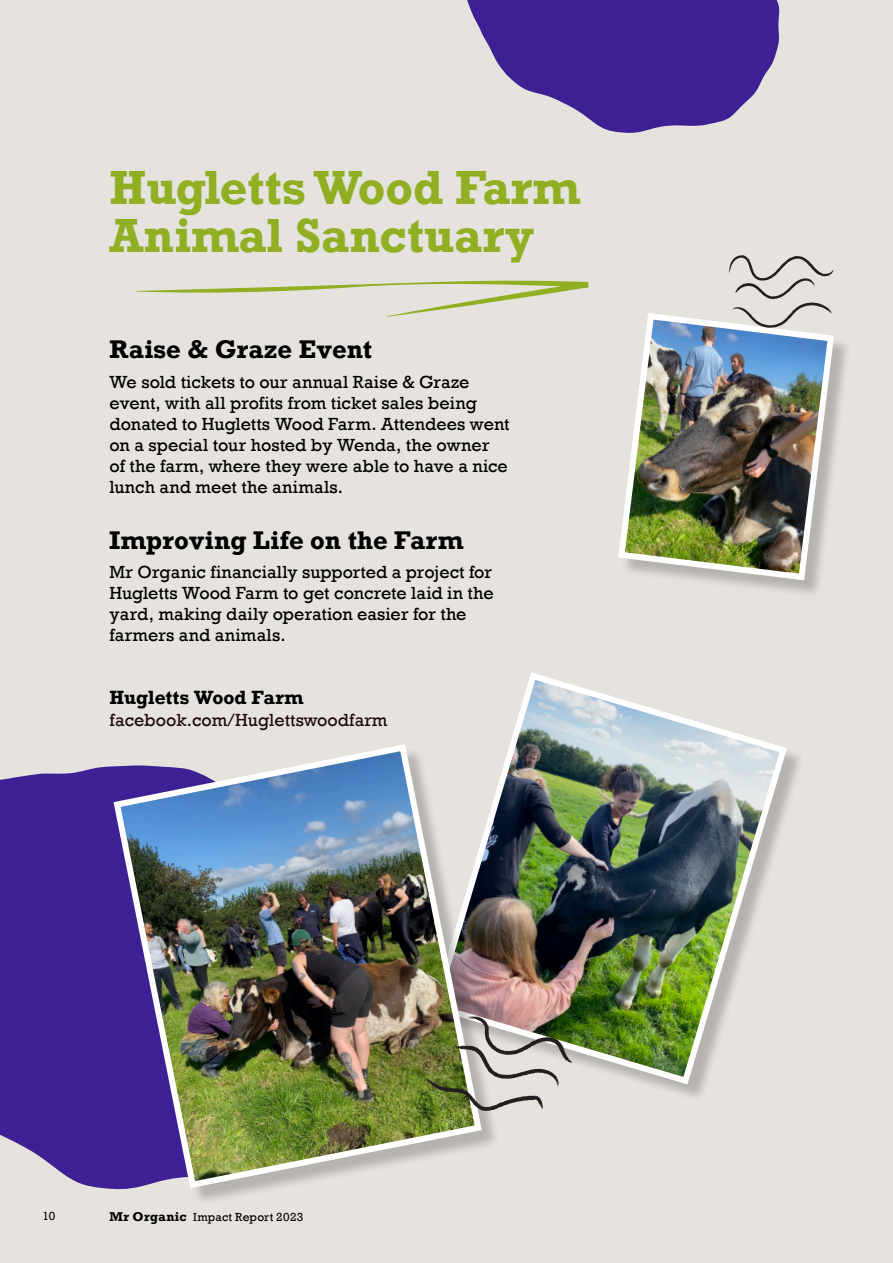
<style>
.page{position:relative;width:893px;height:1263px;background:#e6e3de}
.page>*{position:absolute;margin:0;border:0;box-sizing:border-box;transform-origin:0 0}
.t1{font:700 45px/48px "Rockwell";color:#90af23}
.Subheads_Para{font:700 24px "Rockwell";letter-spacing:.005em;color:#000}
.t2{font:18px/21px "Rockwell";color:#000}
.t3{font:18px "Rockwell";color:#1e090b}
.t4{font:700 18px "Rockwell";letter-spacing:-.005em;color:#000}
.t5{font:12px "Rockwell";letter-spacing:.02em;color:#000}
.s1{font-weight:700}
</style>
<div class="page">
<svg style="left:0;top:766px;width:110px;height:423px;background:#4a3099"></svg>
<svg style="left:467px;top:0;width:313px;height:133px"></svg>
<img style="left:500px;top:672px;width:291px;height:416px">
<div style="left:621px;top:316px;width:231px;height:282px;background:#231f20;opacity:.25"></div>
<img style="left:618px;top:313px;width:219px;height:271px">
<svg style="left:135px;top:280px;width:454px;height:37px"></svg>
<div style="left:117px;top:747px;width:383px;height:459px;background:#231f20;opacity:.25"></div>
<img style="left:110px;top:744px;width:375px;height:448px">
<img style="left:425px;top:1016px;width:147px;height:95px">
<svg style="left:729px;top:255px;width:104px;height:73px"></svg>
<p class="t1" style="left:109px;top:163px;width:473px">Hugletts Wood Farm<br>Animal Sanctuary</p>
<p class="Subheads_Para" style="left:109px;top:334px;width:264px">Raise &amp; Graze Event</p>
<p class="t2" style="left:109px;top:372px;width:402px">We sold tickets to our annual Raise &amp; Graze event, with all profits from ticket sales being donated to Hugletts Wood Farm. Attendees went on a special tour hosted by Wenda, the owner<br>of the farm, where they were able to have a nice lunch and meet the animals.</p>
<p class="Subheads_Para" style="left:109px;top:524px;width:356px">Improving Life on the Farm</p>
<p class="t2" style="left:109px;top:562px;width:386px">Mr Organic financially supported a project for Hugletts Wood Farm to get concrete laid in the yard, making daily operation easier for the farmers and animals.</p>
<p class="t4" style="left:109px;top:686px;width:196px">Hugletts Wood Farm</p>
<p class="t3" style="left:109px;top:709px;width:279px">facebook.com/Huglettswoodfarm</p>
<p class="t5" style="left:43px;top:1209px;width:14px">10</p>
<p class="t5" style="left:109px;top:1210px;width:195px"><span class="s1">Mr Organic</span> Impact Report 2023</p>
</div>
